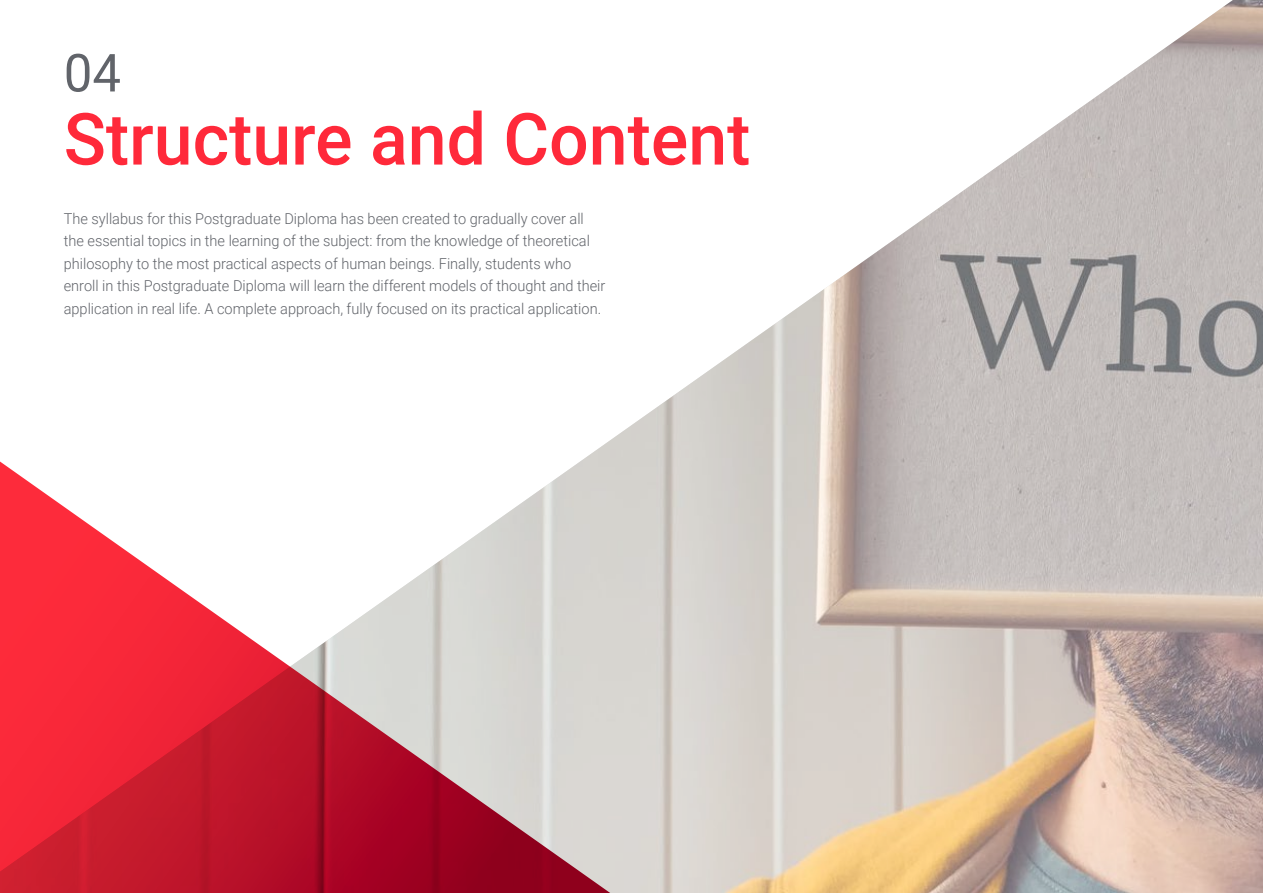
<style>
.page{position:relative;width:1263px;height:893px;background:#fff}
.page>*{position:absolute;margin:0;border:0;box-sizing:border-box;transform-origin:0 0}
.t1{font:500 72px "Roboto";color:#ff293a}
.t2{font:52.5px "Roboto";color:#61646a}
.t3{font:300 15px/22.5px "Roboto";color:#61646a}
</style>
<div class="page">
<img style="left:602px;top:0;width:661px;height:893px">
<svg style="left:0;top:446px;width:640px;height:447px"></svg>
<h2 class="t2" style="left:64px;top:36px;width:59px">04</h2>
<h1 class="t1" style="left:64px;top:89px;width:688px">Structure and Content</h1>
<p class="t3" style="left:64px;top:207px;width:543px">The syllabus for this Postgraduate Diploma has been created to gradually cover all the essential topics in the learning of the subject: from the knowledge of theoretical philosophy to the most practical aspects of human beings. Finally, students who enroll in this Postgraduate Diploma will learn the different models of thought and their application in real life. A complete approach, fully focused on its practical application.</p>
</div>
